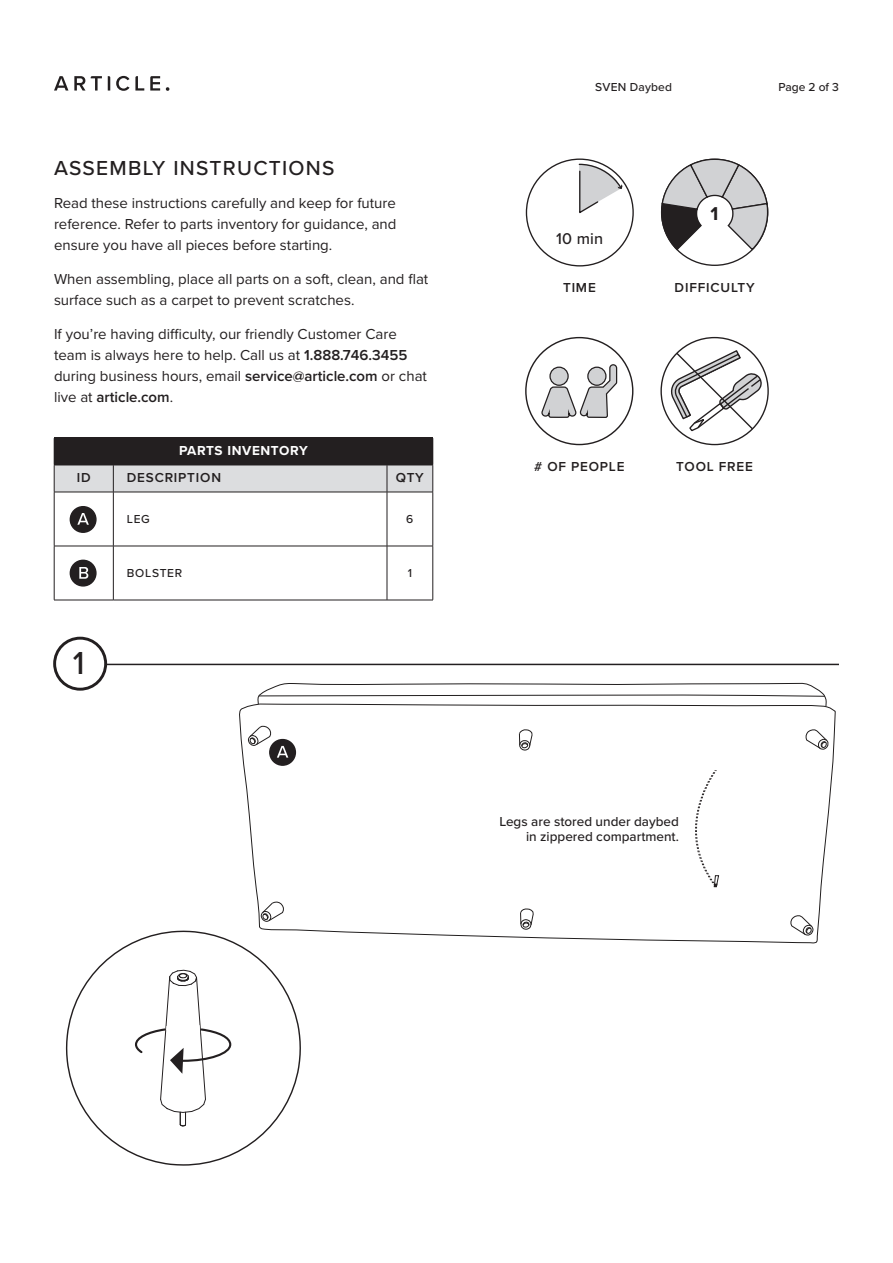
<style>
.page{position:relative;width:893px;height:1263px;background:#fff}
.page>*{position:absolute;margin:0;border:0;box-sizing:border-box;transform-origin:0 0}
.t1{font:500 33px "Proxima Nova";color:#231f20}
.body_copy{font:500 21px "Proxima Nova";letter-spacing:.06em;color:#231f20}
.t2{font:700 19.35px "Proxima Nova";color:#231f20}
.t3{font:500 16.2px "Proxima Nova";color:#231f20}
.body_copy-2{font:15px/21px "Proxima Nova";color:#231f20}
.t4{font:600 13.5px "Proxima Nova";letter-spacing:.06em;color:#231f20}
.body_copy-3{font:500 13.5px/15px "Proxima Nova";color:#231f20;text-align:right}
.t5{font:700 13.5px "Proxima Nova";letter-spacing:.045em;color:#fff}
.t6{font:500 12px "Proxima Nova";letter-spacing:.015em;color:#231f20}
.t7{font:500 12px "Proxima Nova";letter-spacing:.06em;color:#231f20}
.s1{font-weight:600}
</style>
<div class="page">
<svg style="left:54px;top:76px;width:116px;height:15px"></svg>
<svg style="left:54px;top:438px;width:380px;height:54px;background:#7b797b"></svg>
<hr style="left:54px;top:492px;width:59px;height:1px;background:#231f20">
<hr style="left:54px;top:492px;width:1px;height:54px;background:#231f20">
<hr style="left:113px;top:492px;width:274px;height:1px;background:#231f20">
<hr style="left:113px;top:492px;width:1px;height:54px;background:#231f20">
<hr style="left:387px;top:492px;width:46px;height:1px;background:#231f20">
<hr style="left:387px;top:492px;width:1px;height:54px;background:#231f20">
<hr style="left:433px;top:492px;width:1px;height:54px;background:#231f20">
<hr style="left:54px;top:546px;width:59px;height:1px;background:#231f20">
<hr style="left:54px;top:546px;width:1px;height:54px;background:#231f20">
<hr style="left:113px;top:546px;width:274px;height:1px;background:#231f20">
<hr style="left:113px;top:546px;width:1px;height:54px;background:#231f20">
<hr style="left:387px;top:546px;width:46px;height:1px;background:#231f20">
<hr style="left:387px;top:546px;width:1px;height:54px;background:#231f20">
<hr style="left:433px;top:546px;width:1px;height:54px;background:#231f20">
<hr style="left:54px;top:600px;width:59px;height:1px;background:#231f20">
<hr style="left:113px;top:600px;width:274px;height:1px;background:#231f20">
<hr style="left:387px;top:600px;width:46px;height:1px;background:#231f20">
<div style="left:70px;top:507px;width:26px;height:25px;background:#231f20;border-radius:50%"></div>
<div style="left:70px;top:506px;width:27px;height:27px;border:1px solid #231f20;border-radius:50%"></div>
<svg style="left:77px;top:513px;width:12px;height:12px"></svg>
<div style="left:70px;top:560px;width:26px;height:26px;background:#231f20;border-radius:50%"></div>
<div style="left:70px;top:560px;width:27px;height:27px;border:1px solid #231f20;border-radius:50%"></div>
<svg style="left:79px;top:567px;width:9px;height:12px"></svg>
<svg style="left:526px;top:158px;width:108px;height:108px"></svg>
<svg style="left:525px;top:337px;width:108px;height:108px"></svg>
<svg style="left:660px;top:158px;width:109px;height:93px"></svg>
<svg style="left:660px;top:337px;width:109px;height:108px"></svg>
<svg style="left:65px;top:930px;width:236px;height:236px"></svg>
<svg style="left:134px;top:969px;width:98px;height:157px"></svg>
<hr style="left:54px;top:664px;width:785px;height:1px;background:#231f20">
<div style="left:55px;top:638px;width:51px;height:51px;background:#fff;border-radius:50%"></div>
<div style="left:53px;top:637px;width:54px;height:54px;border:3px solid #231f20;border-radius:50%"></div>
<svg style="left:239px;top:704px;width:597px;height:240px"></svg>
<svg style="left:257px;top:682px;width:570px;height:25px"></svg>
<svg style="left:260px;top:901px;width:24px;height:21px"></svg>
<svg style="left:790px;top:915px;width:24px;height:21px"></svg>
<svg style="left:805px;top:729px;width:24px;height:21px"></svg>
<svg style="left:248px;top:725px;width:23px;height:21px"></svg>
<svg style="left:518px;top:729px;width:15px;height:22px"></svg>
<svg style="left:519px;top:908px;width:15px;height:22px"></svg>
<svg style="left:677px;top:770px;width:42px;height:117px"></svg>
<div style="left:270px;top:740px;width:25px;height:25px;background:#231f20;border-radius:50%"></div>
<div style="left:269px;top:739px;width:27px;height:27px;border:1px solid #231f20;border-radius:50%"></div>
<svg style="left:277px;top:746px;width:11px;height:12px"></svg>
<p class="body_copy" style="left:54px;top:152px;width:282px">ASSEMBLY INSTRUCTIONS</p>
<p class="body_copy-2" style="left:54px;top:192px;width:344px;text-align:justify">Read these instructions carefully and keep for future reference. Refer to parts inventory for guidance, and ensure you have all pieces before starting.</p>
<p class="body_copy-2" style="left:54px;top:268px;width:376px">When assembling, place all parts on a soft, clean, and flat surface such as a carpet to prevent scratches.</p>
<p class="body_copy-2" style="left:54px;top:323px;width:374px">If you’re having difficulty, our friendly Customer Care team is always here to help. Call us at <span class="s1">1.888.746.3455 </span>during business hours, email <span class="s1">service@article.com</span> or chat live at <span class="s1">article.com</span>.</p>
<p class="t5" style="left:179px;top:441px;width:130px">PARTS INVENTORY</p>
<p class="t4" style="left:77px;top:468px;width:15px">ID</p>
<p class="t4" style="left:127px;top:468px;width:96px">DESCRIPTION</p>
<p class="t4" style="left:396px;top:468px;width:29px">QTY</p>
<p class="t6" style="left:127px;top:510px;width:25px">LEG</p>
<p class="t6" style="left:406px;top:510px;width:9px">6</p>
<p class="t1" style="left:73px;top:639px;width:13px">1</p>
<p class="t7" style="left:127px;top:564px;width:57px">BOLSTER</p>
<p class="t6" style="left:408px;top:564px;width:6px">1</p>
<p class="t6" style="left:595px;top:78px;width:78px">SVEN Daybed</p>
<p class="t6" style="left:778px;top:78px;width:62px">Page 2 of 3</p>
<p class="t3" style="left:556px;top:227px;width:49px">10 min</p>
<p class="t4" style="left:563px;top:278px;width:34px">TIME</p>
<p class="t2" style="left:710px;top:199px;width:9px">1</p>
<p class="t4" style="left:675px;top:278px;width:81px">DIFFICULTY</p>
<p class="t4" style="left:534px;top:456px;width:92px"># OF PEOPLE</p>
<p class="t4" style="left:676px;top:456px;width:78px">TOOL FREE</p>
<p class="body_copy-3" style="left:499px;top:814px;width:181px">Legs are stored under daybed in zippered compartment.</p>
</div>
